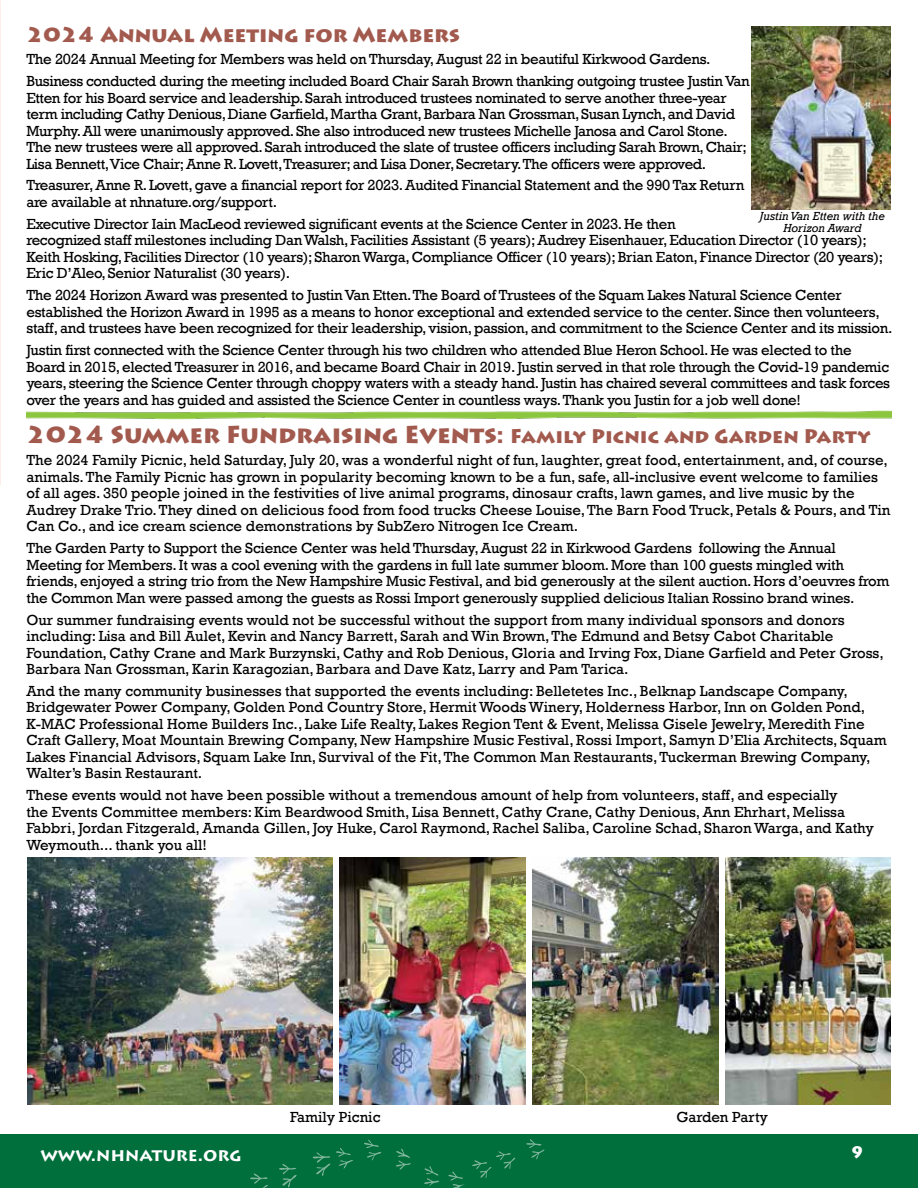
<style>
.page{position:relative;width:918px;height:1188px;background:#fff}
.page>*{position:absolute;margin:0;border:0;box-sizing:border-box;transform-origin:0 0}
.t1{font:900 24px "Lithos Pro";color:#a35a4e}
.t2{font:900 21px "Lithos Pro";color:#a35a4e}
.t3{font:700 18px "Lithos Pro";color:#fff}
.t4{font:900 16.5px "Lithos Pro";color:#fff}
.t5{font:15px/16.5px "Rockwell";letter-spacing:-.02em;color:#000}
.t6{font:15px/16.5px "Rockwell";color:#000}
.t7{font:italic 12px/12px "Rockwell";color:#000;text-align:center}
.s1{font-size:19.5px}
</style>
<div class="page">
<div style="left:0;top:1134px;width:918px;height:54px;background:#006f3b"></div>
<svg style="left:526px;top:1139px;width:19px;height:21px"></svg>
<svg style="left:448px;top:1151px;width:68px;height:37px"></svg>
<svg style="left:424px;top:1166px;width:15px;height:20px"></svg>
<svg style="left:396px;top:1149px;width:15px;height:21px"></svg>
<svg style="left:364px;top:1140px;width:17px;height:21px"></svg>
<svg style="left:313px;top:1148px;width:40px;height:28px"></svg>
<svg style="left:250px;top:1173px;width:18px;height:15px"></svg>
<svg style="left:279px;top:1164px;width:18px;height:24px"></svg>
<img style="left:340px;top:857px;width:185px;height:247px">
<img style="left:27px;top:858px;width:305px;height:247px">
<img style="left:752px;top:27px;width:139px;height:182px">
<img style="left:726px;top:858px;width:165px;height:246px">
<img style="left:533px;top:857px;width:185px;height:247px">
<img style="left:26px;top:411px;width:866px;height:9px">
<h2 class="t2" style="left:26px;top:22px;width:435px">2024 Annual Meeting for Members</h2>
<p class="t5" style="left:26px;top:48px;width:725px;line-height:21.9px">The 2024 Annual Meeting for Members was held on Thursday, August 22 in beautiful Kirkwood Gardens.<br>Business conducted during the meeting included Board Chair Sarah Brown thanking outgoing trustee Justin Van</p>
<p class="t5" style="left:26px;top:90px;width:722px">Etten for his Board service and leadership. Sarah introduced trustees nominated to serve another three-year term including Cathy Denious, Diane Garfield, Martha Grant, Barbara Nan Grossman, Susan Lynch, and David Murphy. All were unanimously approved. She also introduced new trustees Michelle Janosa and Carol Stone.<br>The new trustees were all approved. Sarah introduced the slate of trustee officers including Sarah Brown, Chair; Lisa Bennett,Vice Chair; Anne R. Lovett, Treasurer; and Lisa Doner, Secretary. The officers were approved.</p>
<p class="t5" style="left:26px;top:177px;width:719px">Treasurer, Anne R. Lovett, gave a financial report for 2023. Audited Financial Statement and the 990 Tax Return are available at nhnature.org/support.</p>
<p class="t5" style="left:26px;top:216px;width:858px">Executive Director Iain MacLeod reviewed significant events at the Science Center in 2023. He then<br>recognized staff milestones including Dan Walsh, Facilities Assistant (5 years); Audrey Eisenhauer, Education Director (10 years); Keith Hosking, Facilities Director (10 years); Sharon Warga, Compliance Officer (10 years); Brian Eaton, Finance Director (20 years); Eric D’Aleo, Senior Naturalist (30 years).</p>
<p class="t5" style="left:26px;top:287px;width:868px">The 2024 Horizon Award was presented to Justin Van Etten. The Board of Trustees of the Squam Lakes Natural Science Center established the Horizon Award in 1995 as a means to honor exceptional and extended service to the center. Since then volunteers, staff, and trustees have been recognized for their leadership, vision, passion, and commitment to the Science Center and its mission.</p>
<p class="t5" style="left:26px;top:342px;width:865px">Justin first connected with the Science Center through his two children who attended Blue Heron School. He was elected to the Board in 2015, elected Treasurer in 2016, and became Board Chair in 2019. Justin served in that role through the Covid-19 pandemic years, steering the Science Center through choppy waters with a steady hand. Justin has chaired several committees and task forces over the years and has guided and assisted the Science Center in countless ways. Thank you Justin for a job well done!</p>
<h1 class="t1" style="left:26px;top:420px;width:846px">2024 Summer Fundraising Events: <span class="s1">Family Picnic and Garden Party</span></h1>
<p class="t6" style="left:26px;top:452px;width:865px">The 2024 Family Picnic, held Saturday, July 20, was a wonderful night of fun, laughter, great food, entertainment, and, of course, animals. The Family Picnic has grown in popularity becoming known to be a fun, safe, all-inclusive event welcome to families of all ages. 350 people joined in the festivities of live animal programs, dinosaur crafts, lawn games, and live music by the Audrey Drake Trio. They dined on delicious food from food trucks Cheese Louise, The Barn Food Truck, Petals &amp; Pours, and Tin Can Co., and ice cream science demonstrations by SubZero Nitrogen Ice Cream.</p>
<p class="t5" style="left:26px;top:540px;width:865px">The Garden Party to Support the Science Center was held Thursday, August 22 in Kirkwood Gardens following the Annual Meeting for Members. It was a cool evening with the gardens in full late summer bloom. More than 100 guests mingled with friends, enjoyed a string trio from the New Hampshire Music Festival, and bid generously at the silent auction. Hors d’oeuvres from the Common Man were passed among the guests as Rossi Import generously supplied delicious Italian Rossino brand wines.</p>
<p class="t6" style="left:26px;top:611px;width:859px">Our summer fundraising events would not be successful without the support from many individual sponsors and donors including: Lisa and Bill Aulet, Kevin and Nancy Barrett, Sarah and Win Brown, The Edmund and Betsy Cabot Charitable Foundation, Cathy Crane and Mark Burzynski, Cathy and Rob Denious, Gloria and Irving Fox, Diane Garfield and Peter Gross, Barbara Nan Grossman, Karin Karagozian, Barbara and Dave Katz, Larry and Pam Tarica.</p>
<p class="t6" style="left:26px;top:683px;width:862px">And the many community businesses that supported the events including: Belletetes Inc., Belknap Landscape Company, Bridgewater Power Company, Golden Pond Country Store, Hermit Woods Winery, Holderness Harbor, Inn on Golden Pond, K-MAC Professional Home Builders Inc., Lake Life Realty, Lakes Region Tent &amp; Event, Melissa Gisele Jewelry, Meredith Fine Craft Gallery, Moat Mountain Brewing Company, New Hampshire Music Festival, Rossi Import, Samyn D’Elia Architects, Squam Lakes Financial Advisors, Squam Lake Inn, Survival of the Fit, The Common Man Restaurants, Tuckerman Brewing Company, Walter’s Basin Restaurant.</p>
<p class="t6" style="left:26px;top:787px;width:849px">These events would not have been possible without a tremendous amount of help from volunteers, staff, and especially<br>the Events Committee members: Kim Beardwood Smith, Lisa Bennett, Cathy Crane, Cathy Denious, Ann Ehrhart, Melissa Fabbri, Jordan Fitzgerald, Amanda Gillen, Joy Huke, Carol Raymond, Rachel Saliba, Caroline Schad, Sharon Warga, and Kathy Weymouth... thank you all!</p>
<p class="t7" style="left:760px;top:210px;width:127px">Justin Van Etten with the<br>Horizon Award</p>
<p class="t6" style="left:290px;top:1109px;width:92px">Family Picnic</p>
<p class="t6" style="left:676px;top:1109px;width:93px">Garden Party</p>
<p class="t3" style="left:40px;top:1144px;width:202px">WWW.NHNATURE.ORG</p>
<p class="t4" style="left:851px;top:1142px;width:15px">9</p>
</div>
